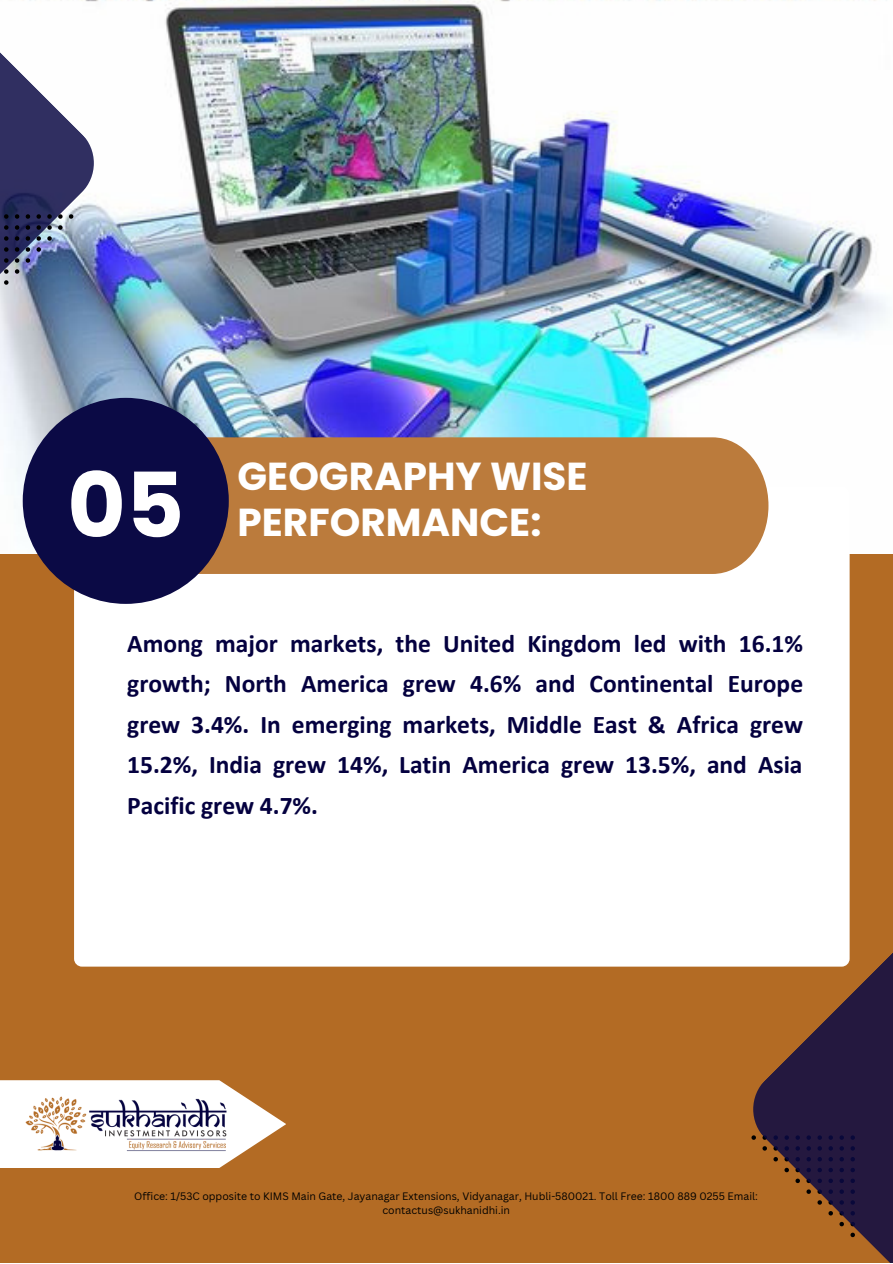
<style>
.page{position:relative;width:893px;height:1264px;background:#fff}
.page>*{position:absolute;margin:0;border:0;box-sizing:border-box;transform-origin:0 0}
.t1{font:700 89.7px "Poppins";color:#fff}
.t2{font:700 39px/46px "Poppins";color:#fff}
.t3{font:700 25.5px/40.5px "Calibri";color:#04003f;text-align:justify}
.t4{font:10.5px/14px "Canva Sans";color:#000;text-align:center}
</style>
<div class="page">
<div style="left:0;top:0;width:892px;height:1262px;background:#b36b24"></div>
<img style="left:0;top:0;width:892px;height:553px">
<svg style="left:0;top:0;width:94px;height:411px;background:#8f96af"></svg>
<svg style="left:753px;top:861px;width:139px;height:401px;fill:#24183f"></svg>
<svg style="left:0;top:1080px;width:286px;height:87px"></svg>
<img style="left:24px;top:1092px;width:205px;height:63px">
<div style="left:74px;top:486px;width:775px;height:480px;background:#fff;border-radius:8px"></div>
<div style="left:199px;top:437px;width:569px;height:137px;background:#bb7b3c"></div>
<div style="left:23px;top:398px;width:206px;height:206px;background:#0b0a45;border-radius:50%"></div>
<p class="t1" style="left:67px;top:443px;width:118px">05</p>
<p class="t2" style="left:237px;top:453px;width:351px">GEOGRAPHY WISE<br>PERFORMANCE:</p>
<p class="t3" style="left:127px;top:625px;width:677px">Among major markets, the United Kingdom led with 16.1% growth; North America grew 4.6% and Continental Europe grew 3.4%. In emerging markets, Middle East &amp; Africa grew 15.2%, India grew 14%, Latin America grew 13.5%, and Asia Pacific grew 4.7%.</p>
<p class="t4" style="left:134px;top:1188px;width:625px">Office: 1/53C opposite to KIMS Main Gate, Jayanagar Extensions, Vidyanagar, Hubli-580021. Toll Free: 1800 889 0255 Email: contactus@sukhanidhi.in</p>
</div>
